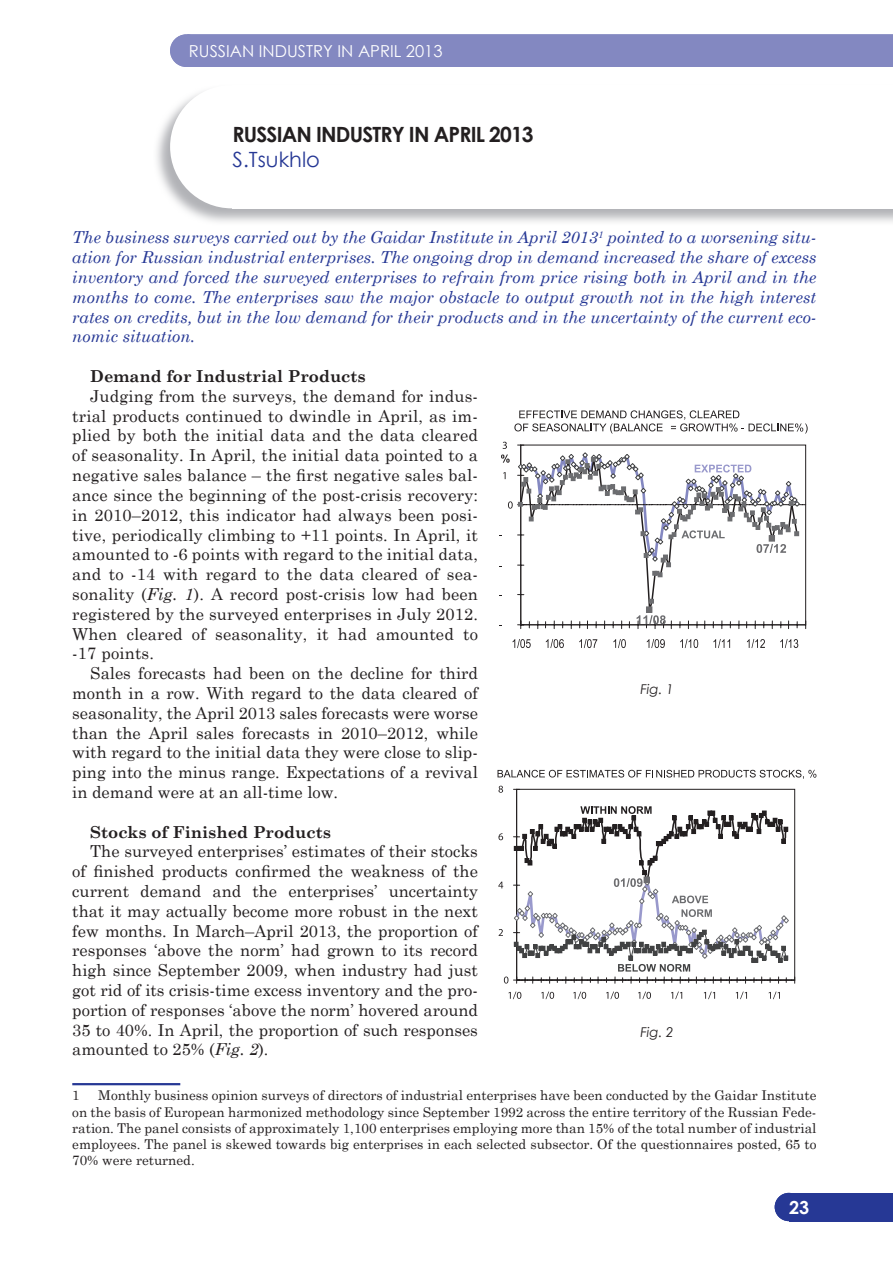
<style>
.page{position:relative;width:893px;height:1263px;background:#fff}
.page>*{position:absolute;margin:0;border:0;box-sizing:border-box;transform-origin:0 0}
.Название_статьи{font:700 21px "Century Gothic";letter-spacing:-.04em;color:#231f20}
.Автор_статьи{font:21px "Century Gothic";color:#263895}
.t1{font:700 18px "Century Gothic";color:#fff}
.Основной_текст{font:16.5px/19.8px "Century Schoolbook";color:#231f20;text-align:justify}
.Введение_в_статью{font:italic 16.5px/19.8px "Century Schoolbook";color:#263895;text-align:justify}
.Основной_текст-2{font:700 16.5px "Century Schoolbook";color:#231f20}
.t2{font:16.5px "Century Gothic";color:#fff}
.Сноска{font:13.5px/16.2px "Century Schoolbook";color:#231f20}
.Подпись_к_рисунку{font:italic 13.5px "Century Gothic";color:#231f20}
.s1{font-style:italic}
</style>
<div class="page">
<div style="left:171px;top:35px;width:31px;height:31px;background:#8388c1;border-radius:50%"></div>
<div style="left:170px;top:34px;width:33px;height:33px;border:2px solid #8388c1;border-radius:50%"></div>
<div style="left:187px;top:34px;width:706px;height:33px;background:#8388c1"></div>
<div style="left:775px;top:1193px;width:28px;height:28px;background:#263895;border-radius:50%"></div>
<div style="left:789px;top:1193px;width:104px;height:28px;background:#263895"></div>
<svg style="left:157px;top:92px;width:736px;height:130px"></svg>
<div style="left:170px;top:85px;width:123px;height:123px;background:#fff;border-radius:50%"></div>
<div style="left:233px;top:85px;width:660px;height:123px;background:#fff"></div>
<hr style="left:72px;top:1083px;width:108px;height:2px;background:#263895">
<hr style="left:520px;top:445px;width:1px;height:180px;background:#231f20">
<hr style="left:521px;top:624px;width:285px;height:1px;background:#231f20">
<svg style="left:518px;top:621px;width:12px;height:8px"></svg>
<svg style="left:519px;top:577px;width:144px;height:42px"></svg>
<svg style="left:513px;top:639px;width:18px;height:9px"></svg>
<svg style="left:546px;top:639px;width:18px;height:9px"></svg>
<svg style="left:579px;top:639px;width:18px;height:9px"></svg>
<svg style="left:613px;top:639px;width:13px;height:9px"></svg>
<svg style="left:647px;top:639px;width:18px;height:9px"></svg>
<svg style="left:680px;top:639px;width:18px;height:9px"></svg>
<svg style="left:713px;top:639px;width:17px;height:9px"></svg>
<svg style="left:747px;top:639px;width:18px;height:9px"></svg>
<svg style="left:780px;top:639px;width:18px;height:9px"></svg>
<svg style="left:514px;top:410px;width:294px;height:24px"></svg>
<svg style="left:637px;top:599px;width:35px;height:30px"></svg>
<svg style="left:499px;top:442px;width:307px;height:135px"></svg>
<svg style="left:497px;top:770px;width:319px;height:9px"></svg>
<hr style="left:516px;top:789px;width:1px;height:191px;background:#231f20">
<svg style="left:498px;top:786px;width:5px;height:7px"></svg>
<svg style="left:508px;top:991px;width:13px;height:8px"></svg>
<svg style="left:541px;top:991px;width:13px;height:8px"></svg>
<svg style="left:573px;top:991px;width:13px;height:8px"></svg>
<svg style="left:606px;top:991px;width:13px;height:8px"></svg>
<svg style="left:638px;top:991px;width:13px;height:8px"></svg>
<svg style="left:671px;top:991px;width:11px;height:8px"></svg>
<svg style="left:704px;top:991px;width:11px;height:8px"></svg>
<svg style="left:736px;top:991px;width:11px;height:8px"></svg>
<svg style="left:769px;top:991px;width:11px;height:8px"></svg>
<svg style="left:498px;top:806px;width:297px;height:177px"></svg>
<p class="t2" style="left:189px;top:39px;width:255px">RUSSIAN INDUSTRY IN APRIL 2013</p>
<p class="Название_статьи" style="left:233px;top:118px;width:303px">RUSSIAN INDUSTRY IN APRIL 2013</p>
<p class="Автор_статьи" style="left:233px;top:145px;width:89px">S.Tsukhlo</p>
<p class="Введение_в_статью" style="left:72px;top:227px;width:746px">The business surveys carried out by the Gaidar Institute in April 2013<sup>1</sup> pointed to a worsening situ&shy;ation for Russian industrial enterprises. The ongoing drop in demand increased the share of excess inventory and forced the surveyed enterprises to refrain from price rising both in April and in the months to come. The enterprises saw the major obstacle to output growth not in the high interest rates on credits, but in the low demand for their products and in the uncertainty of the current eco&shy;nomic situation.</p>
<p class="Основной_текст-2" style="left:90px;top:363px;width:277px">Demand for Industrial Products</p>
<p class="Основной_текст" style="left:72px;top:385px;width:407px;text-indent:18px">Judging from the surveys, the demand for indus&shy;trial products continued to dwindle in April, as im&shy;plied by both the initial data and the data cleared of seasonality. In April, the initial data pointed to a negative sales balance – the first negative sales bal&shy;ance since the beginning of the post-crisis recovery: in 2010–2012, this indicator had always been posi&shy;tive, periodically climbing to +11 points. In April, it amounted to -6 points with regard to the initial data, and to -14 with regard to the data cleared of sea&shy;sonality (<span class="s1">Fig. 1</span>). A record post-crisis low had been registered by the surveyed enterprises in July 2012.<br>When cleared of seasonality, it had amounted to -17 points.</p>
<p class="Основной_текст" style="left:72px;top:662px;width:407px;text-indent:18px">Sales forecasts had been on the decline for third month in a row. With regard to the data cleared of seasonality, the April 2013 sales forecasts were worse than the April sales forecasts in 2010–2012, while with regard to the initial data they were close to slip&shy;ping into the minus range. Expectations of a revival in demand were at an all-time low.</p>
<p class="Основной_текст-2" style="left:90px;top:819px;width:242px">Stocks of Finished Products</p>
<p class="Основной_текст" style="left:72px;top:840px;width:407px;text-indent:18px">The surveyed enterprises’ estimates of their stocks of finished products confirmed the weakness of the current demand and the enterprises’ uncertainty that it may actually become more robust in the next few months. In March–April 2013, the proportion of responses ‘above the norm’ had grown to its record high since September 2009, when industry had just got rid of its crisis-time excess inventory and the pro&shy;portion of responses ‘above the norm’ hovered around 35 to 40%. In April, the proportion of such responses amounted to 25% (<span class="s1">Fig. 2</span>).</p>
<p class="Сноска" style="left:72px;top:1086px;width:9px">1</p>
<p class="Подпись_к_рисунку" style="left:640px;top:679px;width:35px">Fig. 1</p>
<p class="Подпись_к_рисунку" style="left:640px;top:1022px;width:35px">Fig. 2</p>
<p class="Сноска" style="left:72px;top:1086px;width:746px;text-indent:26px">Monthly business opinion surveys of directors of industrial enterprises have been conducted by the Gaidar Institute on the basis of European harmonized methodology since September 1992 across the entire territory of the Russian Fede&shy;ration. The panel consists of approximately 1,100 enterprises employing more than 15% of the total number of industrial employees. The panel is skewed towards big enterprises in each selected subsector. Of the questionnaires posted, 65 to 70% were returned.</p>
<p class="t1" style="left:789px;top:1193px;width:22px">23</p>
</div>
